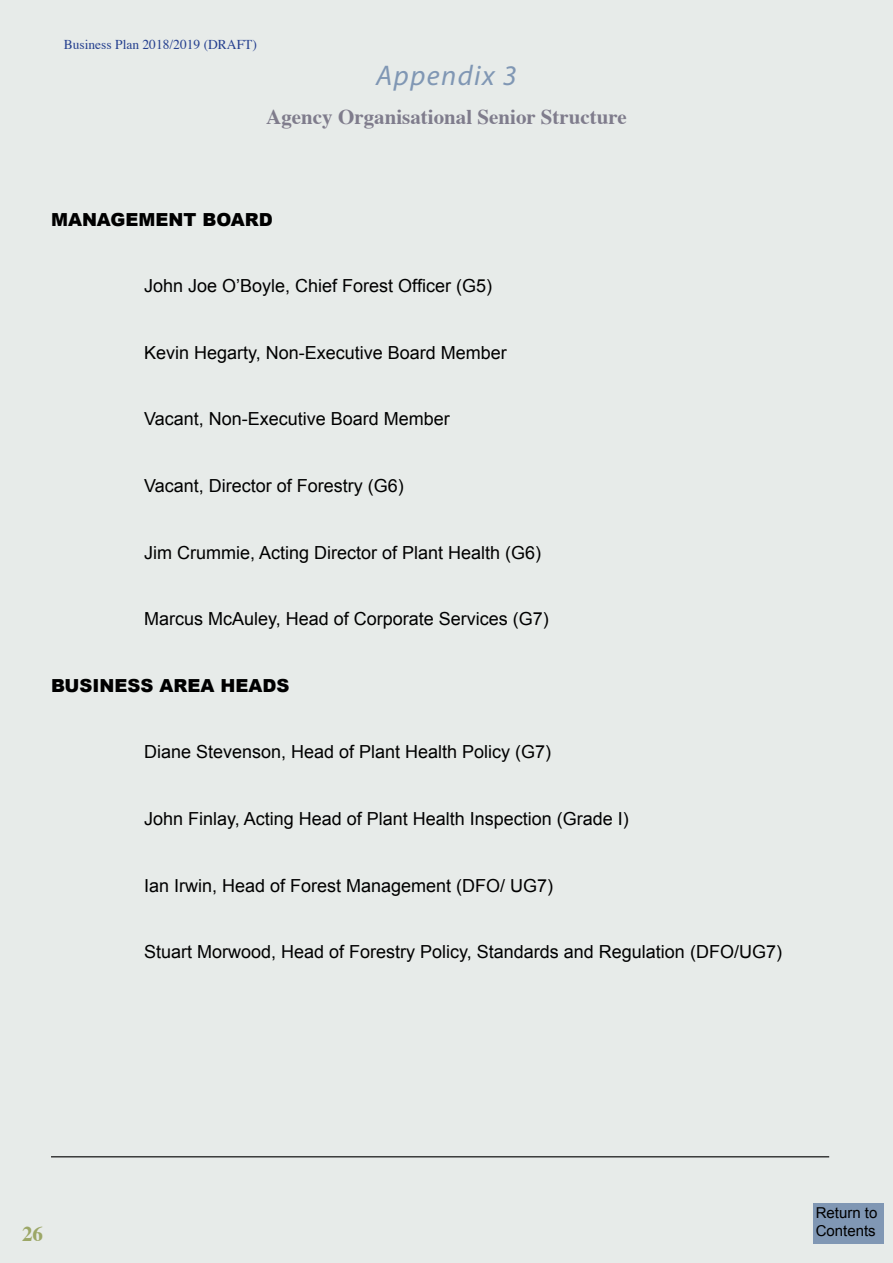
<style>
.page{position:relative;width:893px;height:1263px;background:#e7ebe9}
.page>*{position:absolute;margin:0;border:0;box-sizing:border-box;transform-origin:0 0}
.Heading_1{font:italic 28.5px "Myriad Pro";letter-spacing:.05em;color:#8097b4}
.Heading_1-2{font:700 21px "Times";color:#7f7c8c}
.t1{font:700 21px "Times";color:#9ca767}
.t2{font:18px "Arial";color:#000}
.t3{font:900 18px "Arial";color:#000}
.t4{font:15px/18px "Arial";color:#000}
.t5{font:13.5px "Times";color:#25408f}
</style>
<div class="page">
<div style="left:813px;top:1203px;width:71px;height:41px;background:#8097b4"></div>
<hr style="left:51px;top:1156px;width:778px;height:1px;background:#000">
<p class="t5" style="left:64px;top:32px;width:195px">Business Plan 2018/2019 (DRAFT)</p>
<p class="Heading_1" style="left:376px;top:58px;width:142px">Appendix 3</p>
<p class="Heading_1-2" style="left:266px;top:97px;width:362px">Agency Organisational Senior Structure</p>
<p class="t3" style="left:51px;top:206px;width:223px">MANAGEMENT BOARD</p>
<p class="t2" style="left:144px;top:274px;width:350px">John Joe O’Boyle, Chief Forest Officer (G5)</p>
<p class="t2" style="left:144px;top:341px;width:364px">Kevin Hegarty, Non-Executive Board Member</p>
<p class="t2" style="left:144px;top:407px;width:307px">Vacant, Non-Executive Board Member</p>
<p class="t2" style="left:144px;top:474px;width:261px">Vacant, Director of Forestry (G6)</p>
<p class="t2" style="left:144px;top:540px;width:399px">Jim Crummie, Acting Director of Plant Health (G6)</p>
<p class="t2" style="left:144px;top:607px;width:406px">Marcus McAuley, Head of Corporate Services (G7)</p>
<p class="t3" style="left:51px;top:672px;width:240px">BUSINESS AREA HEADS</p>
<p class="t2" style="left:144px;top:740px;width:409px">Diane Stevenson, Head of Plant Health Policy (G7)</p>
<p class="t2" style="left:144px;top:807px;width:486px">John Finlay, Acting Head of Plant Health Inspection (Grade I)</p>
<p class="t2" style="left:144px;top:873px;width:411px">Ian Irwin, Head of Forest Management (DFO/ UG7)</p>
<p class="t2" style="left:144px;top:940px;width:639px">Stuart Morwood, Head of Forestry Policy, Standards and Regulation (DFO/UG7)</p>
<p class="t1" style="left:22px;top:1213px;width:22px">26</p>
<p class="t4" style="left:816px;top:1204px;width:63px">Return to<br>Contents</p>
</div>
